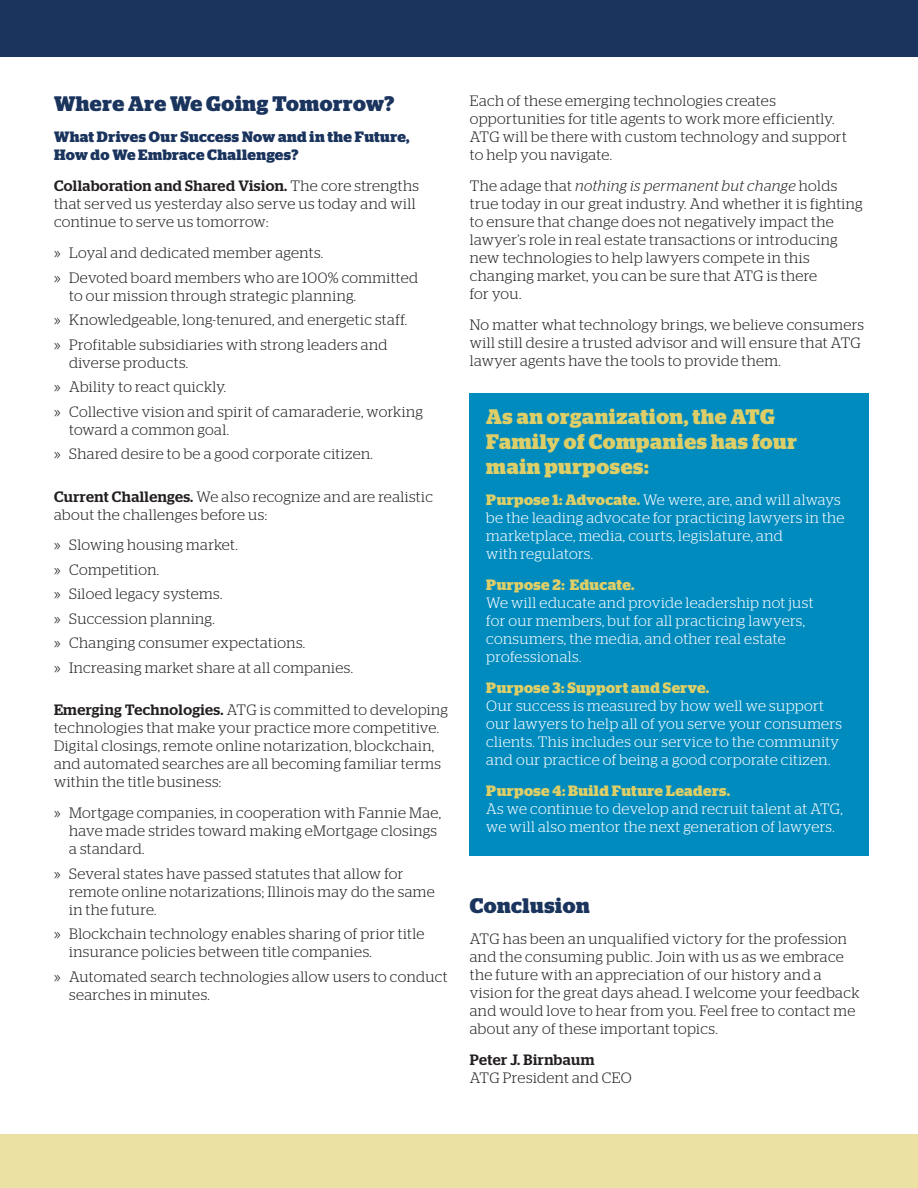
<style>
.page{position:relative;width:918px;height:1188px;background:#fff}
.page>*{position:absolute;margin:0;border:0;box-sizing:border-box;transform-origin:0 0}
.body{font:700 21px/25.2px "Stag";letter-spacing:.03em;color:#ddce67}
.body-2{font:700 21px "Stag";letter-spacing:.025em;color:#1a345d}
.body-3{font:300 15px/18px "Stag";letter-spacing:.025em;color:#231f20}
.body-4{font:300 15px/18px "Stag";letter-spacing:.025em;color:#fff}
.body-5{font:700 15px/18px "Stag";letter-spacing:.03em;color:#1a345d}
.s1{font-weight:500}
.s2{font-style:italic}
.s3{font-weight:700;color:#ddce67}
</style>
<div class="page">
<div style="left:469px;top:393px;width:399px;height:462px;background:#008bbf"></div>
<div style="left:0;top:0;width:918px;height:56px;background:#1a345d"></div>
<div style="left:0;top:1134px;width:918px;height:54px;background:#eae1a3"></div>
<p class="body-2" style="left:54px;top:92px;width:342px">Where Are We Going Tomorrow?</p>
<p class="body-5" style="left:54px;top:128px;width:357px">What Drives Our Success Now and in the Future,<br>How do We Embrace Challenges?</p>
<p class="body-3" style="left:54px;top:177px;width:367px"><span class="s1">Collaboration and Shared Vision.</span> The core strengths that served us yesterday also serve us today and will continue to serve us tomorrow:</p>
<p class="body-3" style="left:54px;top:244px;width:271px">» Loyal and dedicated member agents.</p>
<p class="body-3" style="left:69px;top:268px;width:351px;text-indent:-15px">» Devoted board members who are 100% committed to our mission through strategic planning.</p>
<p class="body-3" style="left:54px;top:311px;width:355px">» Knowledgeable, long-tenured, and energetic staff.</p>
<p class="body-3" style="left:69px;top:335px;width:320px;text-indent:-15px">» Profitable subsidiaries with strong leaders and diverse products.</p>
<p class="body-3" style="left:54px;top:378px;width:174px">» Ability to react quickly.</p>
<p class="body-3" style="left:69px;top:402px;width:355px;text-indent:-15px">» Collective vision and spirit of camaraderie, working toward a common goal.</p>
<p class="body-3" style="left:54px;top:445px;width:320px">» Shared desire to be a good corporate citizen.</p>
<p class="body-3" style="left:54px;top:487px;width:381px"><span class="s1">Current Challenges.</span> We also recognize and are realistic about the challenges before us:</p>
<p class="body-3" style="left:54px;top:536px;width:185px">» Slowing housing market.</p>
<p class="body-3" style="left:54px;top:561px;width:107px">» Competition.</p>
<p class="body-3" style="left:54px;top:585px;width:170px">» Siloed legacy systems.</p>
<p class="body-3" style="left:54px;top:609px;width:162px">» Succession planning.</p>
<p class="body-3" style="left:54px;top:634px;width:253px">» Changing consumer expectations.</p>
<p class="body-3" style="left:54px;top:658px;width:301px">» Increasing market share at all companies.</p>
<p class="body-3" style="left:54px;top:701px;width:396px"><span class="s1">Emerging Technologies.</span> ATG is committed to developing technologies that make your practice more competitive.<br>Digital closings, remote online notarization, blockchain, and automated searches are all becoming familiar terms within the title business:</p>
<p class="body-3" style="left:69px;top:804px;width:374px;text-indent:-15px">» Mortgage companies, in cooperation with Fannie Mae, have made strides toward making eMortgage closings a standard.</p>
<p class="body-3" style="left:69px;top:864px;width:367px;text-indent:-15px">» Several states have passed statutes that allow for remote online notarizations; Illinois may do the same in the future.</p>
<p class="body-3" style="left:69px;top:925px;width:357px;text-indent:-15px">» Blockchain technology enables sharing of prior title insurance policies between title companies.</p>
<p class="body-3" style="left:69px;top:967px;width:380px;text-indent:-15px">» Automated search technologies allow users to conduct searches in minutes.</p>
<p class="body-3" style="left:470px;top:92px;width:379px">Each of these emerging technologies creates opportunities for title agents to work more efficiently.<br>ATG will be there with custom technology and support to help you navigate.</p>
<p class="body-3" style="left:470px;top:177px;width:394px">The adage that <span class="s2">nothing is permanent but change</span> holds true today in our great industry. And whether it is fighting to ensure that change does not negatively impact the lawyer’s role in real estate transactions or introducing new technologies to help lawyers compete in this changing market, you can be sure that ATG is there<br>for you.</p>
<p class="body-3" style="left:470px;top:316px;width:396px">No matter what technology brings, we believe consumers will still desire a trusted advisor and will ensure that ATG lawyer agents have the tools to provide them.</p>
<p class="body" style="left:486px;top:404px;width:312px">As an organization, the ATG<br>Family of Companies has four main purposes:</p>
<p class="body-4" style="left:486px;top:491px;width:360px"><span class="s3">Purpose 1: Advocate.</span> We were, are, and will always be the leading advocate for practicing lawyers in the marketplace, media, courts, legislature, and<br>with regulators.</p>
<p class="body-4" style="left:486px;top:576px;width:329px"><span class="s3">Purpose 2: Educate.<br></span>We will educate and provide leadership not just for our members, but for all practicing lawyers, consumers, the media, and other real estate professionals.</p>
<p class="body-4" style="left:486px;top:679px;width:357px"><span class="s3">Purpose 3: Support and Serve.<br></span>Our success is measured by how well we support our lawyers to help all of you serve your consumers clients. This includes our service to the community and our practice of being a good corporate citizen.</p>
<p class="body-4" style="left:486px;top:782px;width:358px"><span class="s3">Purpose 4: Build Future Leaders.<br></span>As we continue to develop and recruit talent at ATG, we will also mentor the next generation of lawyers.</p>
<p class="body-2" style="left:470px;top:894px;width:121px">Conclusion</p>
<p class="body-3" style="left:470px;top:930px;width:391px">ATG has been an unqualified victory for the profession and the consuming public. Join with us as we embrace the future with an appreciation of our history and a vision for the great days ahead. I welcome your feedback and would love to hear from you. Feel free to contact me about any of these important topics.</p>
<p class="body-3" style="left:470px;top:1051px;width:164px"><span class="s1">Peter J. Birnbaum<br></span>ATG President and CEO</p>
</div>
